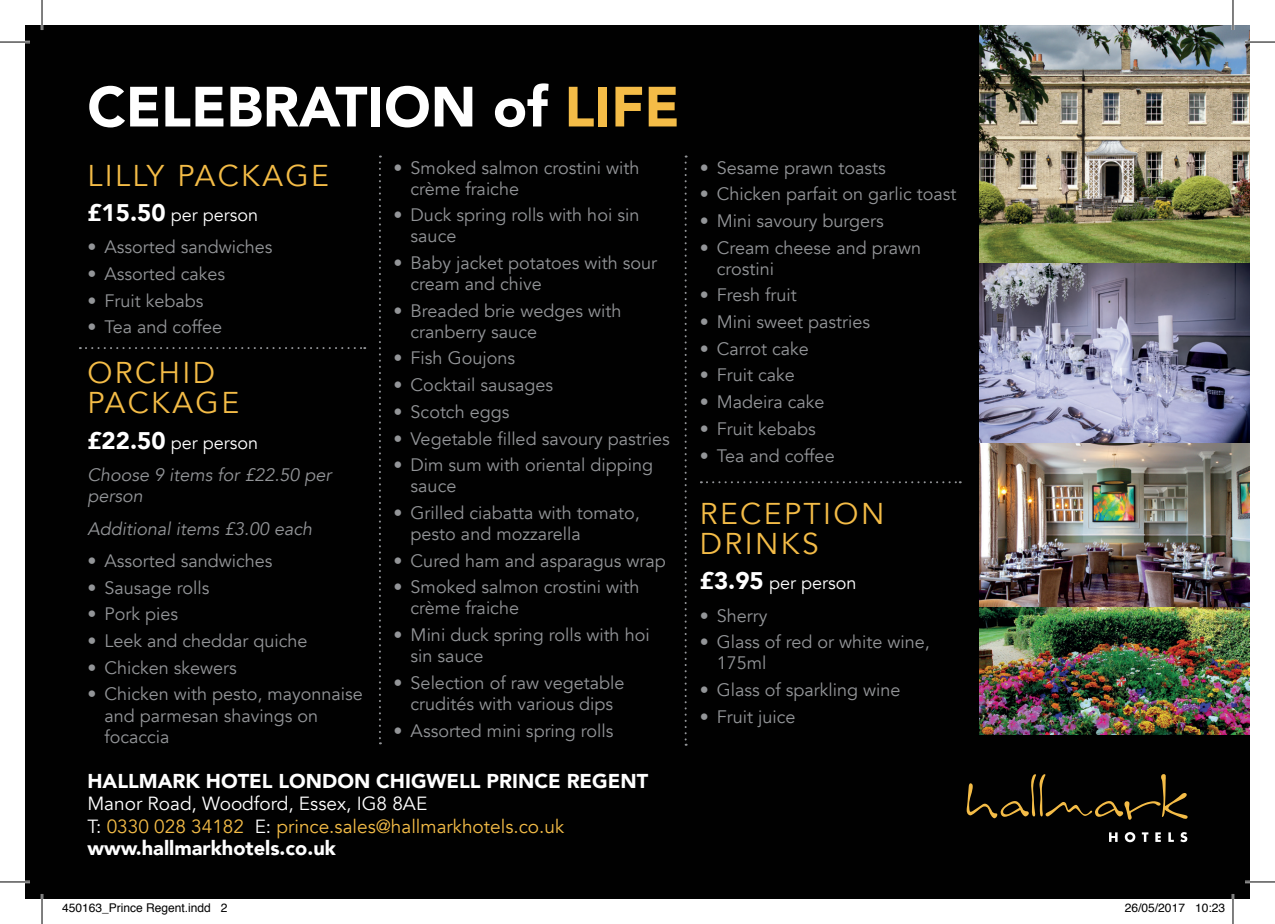
<style>
.page{position:relative;width:1275px;height:924px;background:#fff}
.page>*{position:absolute;margin:0;border:0;box-sizing:border-box;transform-origin:0 0}
.t1{font:900 56px "Avenir";color:#fff}
.t2{font:30px/30px "Avenir";letter-spacing:.08em;color:#f4bc47}
.t3{font:900 20px "Avenir";color:#fff}
.t4{font:19px "Avenir";color:#f4bc47}
.t5{font:19px "Avenir";color:#fff}
.t6{font:18px/21px "Avenir";color:#939598}
.t7{font:italic 18px/21px "Avenir";color:#939598}
.t8{font:18px "Avenir";color:#fff}
.t9{font:12px "Helvetica";color:#000}
.s1{color:#f4bc47}
.s2{font-weight:900;font-size:24px}
.s3{color:#fff}
</style>
<div class="page">
<div style="left:25px;top:25px;width:1225px;height:873px;background:#010101"></div>
<img style="left:979px;top:25px;width:271px;height:238px">
<svg style="left:979px;top:263px;width:271px;height:180px;background:#8687a0"></svg>
<img style="left:979px;top:443px;width:271px;height:164px">
<img style="left:979px;top:607px;width:271px;height:127px">
<svg style="left:1109px;top:832px;width:8px;height:9px"></svg>
<svg style="left:1124px;top:832px;width:11px;height:9px"></svg>
<svg style="left:1141px;top:832px;width:7px;height:9px"></svg>
<svg style="left:1155px;top:832px;width:5px;height:9px"></svg>
<svg style="left:1168px;top:832px;width:5px;height:9px"></svg>
<svg style="left:1180px;top:832px;width:7px;height:9px"></svg>
<svg style="left:966px;top:774px;width:221px;height:46px"></svg>
<svg style="left:379px;top:155px;width:2px;height:589px"></svg>
<svg style="left:80px;top:347px;width:285px;height:2px"></svg>
<svg style="left:684px;top:155px;width:2px;height:590px"></svg>
<svg style="left:701px;top:481px;width:259px;height:2px"></svg>
<hr style="left:0;top:41px;width:30px;height:2px;background:#fff">
<hr style="left:1245px;top:41px;width:30px;height:2px;background:#fff">
<hr style="left:0;top:880px;width:30px;height:2px;background:#fff">
<hr style="left:1245px;top:880px;width:30px;height:2px;background:#fff">
<hr style="left:41px;top:0;width:2px;height:30px;background:#fff">
<hr style="left:41px;top:893px;width:2px;height:30px;background:#fff">
<hr style="left:1231px;top:0;width:3px;height:30px;background:#fff">
<hr style="left:1231px;top:893px;width:3px;height:30px;background:#fff">
<hr style="left:0;top:42px;width:30px;height:1px;background:#000">
<hr style="left:1245px;top:42px;width:30px;height:1px;background:#000">
<hr style="left:0;top:881px;width:30px;height:1px;background:#000">
<hr style="left:1245px;top:881px;width:30px;height:1px;background:#000">
<hr style="left:42px;top:0;width:1px;height:30px;background:#000">
<hr style="left:42px;top:893px;width:1px;height:30px;background:#000">
<hr style="left:1232px;top:0;width:1px;height:30px;background:#000">
<hr style="left:1232px;top:893px;width:1px;height:30px;background:#000">
<p class="t1" style="left:87px;top:59px;width:594px">CELEBRATION of <span class="s1">LIFE</span></p>
<p class="t2" style="left:87px;top:161px;width:243px">LILLY PACKAGE</p>
<p class="t8" style="left:87px;top:204px;width:172px"><span class="s2">£15.50</span> per person</p>
<p class="t6" style="left:87px;top:237px;width:187px">• Assorted sandwiches</p>
<p class="t6" style="left:87px;top:263px;width:139px">• Assorted cakes</p>
<p class="t6" style="left:87px;top:290px;width:117px">• Fruit kebabs</p>
<p class="t6" style="left:87px;top:317px;width:136px">• Tea and coffee</p>
<p class="t2" style="left:87px;top:358px;width:153px">ORCHID<br>PACKAGE</p>
<p class="t8" style="left:87px;top:431px;width:172px"><span class="s2">£22.50</span> per person</p>
<p class="t7" style="left:87px;top:464px;width:246px">Choose 9 items for £22.50 per person</p>
<p class="t7" style="left:87px;top:518px;width:226px">Additional items £3.00 each</p>
<p class="t6" style="left:87px;top:550px;width:187px">• Assorted sandwiches</p>
<p class="t6" style="left:87px;top:577px;width:124px">• Sausage rolls</p>
<p class="t6" style="left:87px;top:603px;width:92px">• Pork pies</p>
<p class="t6" style="left:87px;top:630px;width:222px">• Leek and cheddar quiche</p>
<p class="t6" style="left:87px;top:657px;width:151px">• Chicken skewers</p>
<p class="t6" style="left:104px;top:683px;width:260px;text-indent:-17px">• Chicken with pesto, mayonnaise and parmesan shavings on focaccia</p>
<p class="t6" style="left:411px;top:157px;width:230px;text-indent:-17px">• Smoked salmon crostini with crème fraiche</p>
<p class="t6" style="left:411px;top:205px;width:230px;text-indent:-17px">• Duck spring rolls with hoi sin sauce</p>
<p class="t6" style="left:411px;top:252px;width:248px;text-indent:-17px">• Baby jacket potatoes with sour cream and chive</p>
<p class="t6" style="left:411px;top:300px;width:212px;text-indent:-17px">• Breaded brie wedges with cranberry sauce</p>
<p class="t6" style="left:393px;top:348px;width:123px">• Fish Goujons</p>
<p class="t6" style="left:393px;top:374px;width:161px">• Cocktail sausages</p>
<p class="t6" style="left:393px;top:401px;width:117px">• Scotch eggs</p>
<p class="t6" style="left:393px;top:428px;width:277px">• Vegetable filled savoury pastries</p>
<p class="t6" style="left:411px;top:454px;width:244px;text-indent:-17px">• Dim sum with oriental dipping sauce</p>
<p class="t6" style="left:411px;top:502px;width:231px;text-indent:-17px">• Grilled ciabatta with tomato, pesto and mozzarella</p>
<p class="t6" style="left:393px;top:550px;width:274px">• Cured ham and asparagus wrap</p>
<p class="t6" style="left:411px;top:576px;width:230px;text-indent:-17px">• Smoked salmon crostini with crème fraiche</p>
<p class="t6" style="left:411px;top:624px;width:240px;text-indent:-17px">• Mini duck spring rolls with hoi sin sauce</p>
<p class="t6" style="left:393px;top:672px;width:232px;text-align:center">• Selection of raw vegetable crudités with various dips</p>
<p class="t6" style="left:393px;top:719px;width:221px">• Assorted mini spring rolls</p>
<p class="t3" style="left:87px;top:764px;width:562px">HALLMARK HOTEL LONDON CHIGWELL PRINCE REGENT</p>
<p class="t5" style="left:87px;top:792px;width:341px">Manor Road, Woodford, Essex, IG8 8AE</p>
<p class="t4" style="left:87px;top:814px;width:478px"><span class="s3">T:</span> 0330 028 34182 <span class="s3">E:</span> prince.sales@hallmarkhotels.co.uk</p>
<p class="t3" style="left:87px;top:830px;width:250px">www.hallmarkhotels.co.uk</p>
<p class="t6" style="left:700px;top:157px;width:188px">• Sesame prawn toasts</p>
<p class="t6" style="left:700px;top:184px;width:258px">• Chicken parfait on garlic toast</p>
<p class="t6" style="left:700px;top:210px;width:186px">• Mini savoury burgers</p>
<p class="t6" style="left:717px;top:237px;width:206px;text-indent:-17px">• Cream cheese and prawn crostini</p>
<p class="t6" style="left:700px;top:285px;width:98px">• Fresh fruit</p>
<p class="t6" style="left:700px;top:311px;width:172px">• Mini sweet pastries</p>
<p class="t6" style="left:700px;top:338px;width:111px">• Carrot cake</p>
<p class="t6" style="left:700px;top:365px;width:97px">• Fruit cake</p>
<p class="t6" style="left:700px;top:391px;width:126px">• Madeira cake</p>
<p class="t6" style="left:700px;top:418px;width:117px">• Fruit kebabs</p>
<p class="t6" style="left:700px;top:445px;width:136px">• Tea and coffee</p>
<p class="t2" style="left:700px;top:499px;width:186px">RECEPTION<br>DRINKS</p>
<p class="t8" style="left:700px;top:572px;width:158px"><span class="s2">£3.95</span> per person</p>
<p class="t6" style="left:700px;top:605px;width:69px">• Sherry</p>
<p class="t6" style="left:717px;top:631px;width:214px;text-indent:-17px">• Glass of red or white wine,<br>175ml</p>
<p class="t6" style="left:700px;top:679px;width:202px">• Glass of sparkling wine</p>
<p class="t6" style="left:700px;top:706px;width:97px">• Fruit juice</p>
<p class="t9" style="left:62px;top:898px;width:167px">450163_Prince Regent.indd 2</p>
<p class="t9" style="left:1125px;top:898px;width:102px">26/05/2017 10:23</p>
</div>
